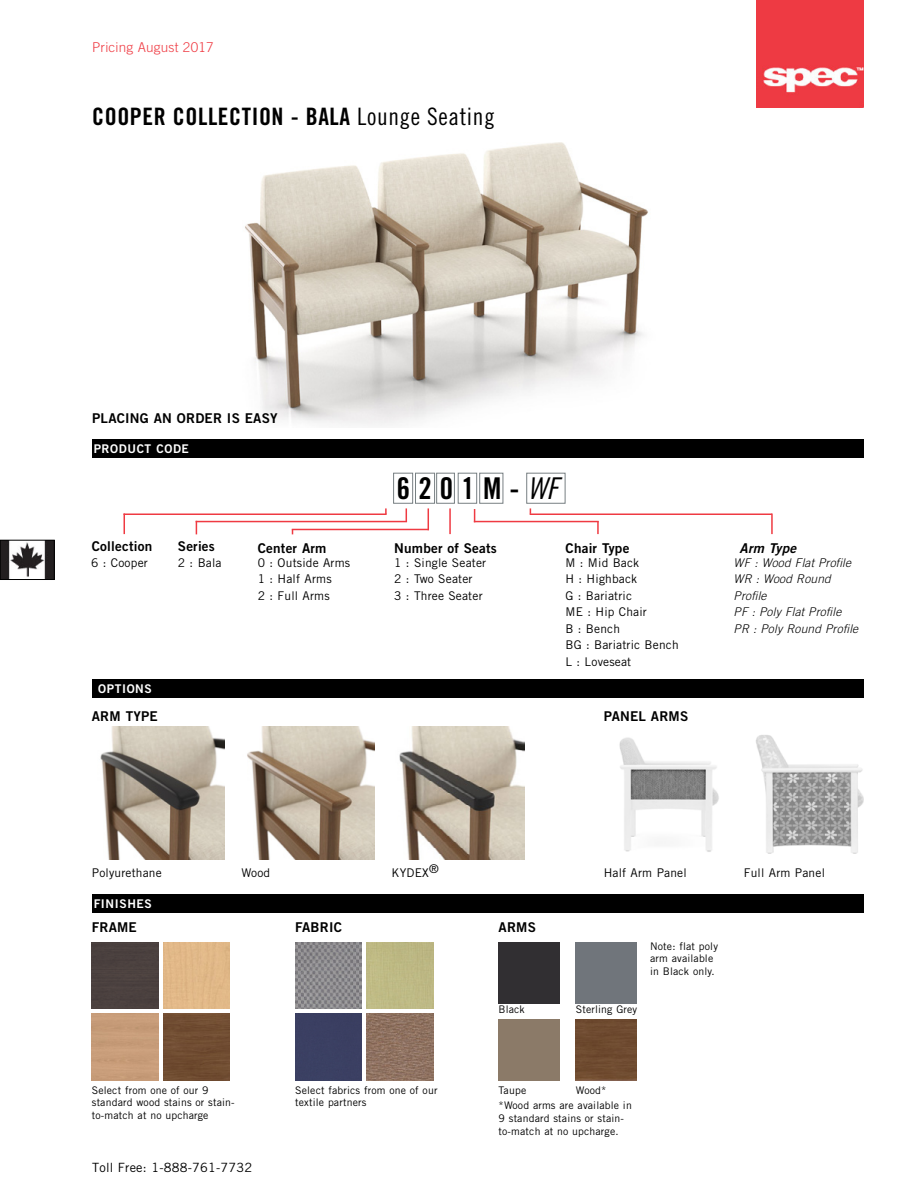
<style>
.page{position:relative;width:918px;height:1188px;background:#fff}
.page>*{position:absolute;margin:0;border:0;box-sizing:border-box;transform-origin:0 0}
.t1{font:30px "Trade Gothic LT Std Bd Cn 20";color:#000}
.t2{font:24px "Trade Gothic LT Std Bd Cn 20";letter-spacing:.025em;color:#000}
.t3{font:13.5px "Trade Gothic LT Std Bd 2";letter-spacing:.015em;color:#000}
.t4{font:300 13.5px "Trade Gothic LT Std";letter-spacing:.015em;color:#ef3a42}
.t5{font:13.5px "Trade Gothic LT Std Bd 2 Obl";letter-spacing:.015em;color:#000}
.t6{font:12.75px "Trade Gothic LT Std";letter-spacing:.015em;color:#000}
.t7{font:12px/16.5px "Trade Gothic LT Std";letter-spacing:.015em;color:#000}
.t8{font:italic 300 12px/16.5px "Trade Gothic LT Std";letter-spacing:.015em;color:#000}
.t9{font:12px "Trade Gothic LT Std Bd 2";letter-spacing:.05em;color:#fff}
.t10{font:10.5px/12.6px "Trade Gothic LT Std";letter-spacing:.015em;color:#000}
.s1{font-family:"Trade Gothic LT Std Cn 18"}
.s2{font-family:"Trade Gothic LT Std Cn 18 Obl"}
</style>
<div class="page">
<img style="left:2px;top:542px;width:50px;height:36px">
<div style="left:0;top:540px;width:54px;height:40px;border:1px solid #000"></div>
<img style="left:757px;top:0;width:107px;height:108px">
<img style="left:245px;top:142px;width:403px;height:284px">
<div style="left:92px;top:679px;width:772px;height:19px;background:#000"></div>
<div style="left:92px;top:439px;width:772px;height:19px;background:#000"></div>
<div style="left:92px;top:894px;width:772px;height:19px;background:#000"></div>
<div style="left:415px;top:473px;width:20px;height:31px;border:1px solid #788083"></div>
<div style="left:393px;top:473px;width:20px;height:31px;border:1px solid #788083"></div>
<div style="left:436px;top:473px;width:19px;height:31px;border:1px solid #788083"></div>
<div style="left:458px;top:473px;width:19px;height:31px;border:1px solid #788083"></div>
<div style="left:479px;top:473px;width:24px;height:31px;border:1px solid #788083"></div>
<div style="left:526px;top:473px;width:39px;height:31px;border:1px solid #788083"></div>
<svg style="left:406px;top:508px;width:1px;height:13px"></svg>
<svg style="left:385px;top:508px;width:2px;height:6px"></svg>
<svg style="left:474px;top:509px;width:1px;height:12px"></svg>
<hr style="left:449px;top:508px;width:2px;height:26px;background:#ef3a42">
<svg style="left:428px;top:508px;width:1px;height:21px"></svg>
<hr style="left:196px;top:521px;width:211px;height:1px;background:#ef3a42">
<hr style="left:292px;top:529px;width:137px;height:1px;background:#ef3a42">
<hr style="left:124px;top:514px;width:263px;height:1px;background:#ef3a42">
<hr style="left:474px;top:521px;width:125px;height:1px;background:#ef3a42">
<hr style="left:530px;top:514px;width:242px;height:1px;background:#ef3a42">
<svg style="left:196px;top:522px;width:1px;height:12px"></svg>
<svg style="left:124px;top:515px;width:1px;height:19px"></svg>
<svg style="left:597px;top:521px;width:2px;height:13px"></svg>
<hr style="left:771px;top:514px;width:2px;height:20px;background:#ef3a42">
<div style="left:92px;top:942px;width:66px;height:67px;background:#4b413f"></div>
<div style="left:163px;top:1014px;width:67px;height:66px;background:#704c31"></div>
<img style="left:295px;top:942px;width:67px;height:67px">
<div style="left:295px;top:1014px;width:67px;height:66px;background:#3b3f62"></div>
<img style="left:367px;top:1014px;width:66px;height:66px">
<div style="left:367px;top:942px;width:66px;height:67px;background:#beb984"></div>
<div style="left:499px;top:942px;width:60px;height:61px;background:#312f32"></div>
<div style="left:499px;top:1019px;width:60px;height:61px;background:#8b7a68"></div>
<div style="left:576px;top:1019px;width:61px;height:61px;background:#6f4b30"></div>
<img style="left:100px;top:726px;width:125px;height:134px">
<img style="left:619px;top:737px;width:100px;height:115px">
<img style="left:756px;top:735px;width:108px;height:119px">
<img style="left:247px;top:726px;width:128px;height:134px">
<img style="left:399px;top:726px;width:126px;height:134px">
<p class="t4" style="left:92px;top:39px;width:123px">Pricing August 2017</p>
<h2 class="t2" style="left:92px;top:102px;width:404px">COOPER COLLECTION - BALA <span class="s1">Lounge Seating</span></h2>
<p class="t3" style="left:92px;top:410px;width:187px">PLACING AN ORDER IS EASY</p>
<p class="t9" style="left:94px;top:441px;width:97px">PRODUCT CODE</p>
<h1 class="t1" style="left:397px;top:470px;width:163px">6 2 0 1 M - <span class="s2">WF</span></h1>
<p class="t3" style="left:92px;top:538px;width:62px">Collection</p>
<p class="t3" style="left:178px;top:538px;width:39px">Series</p>
<p class="t7" style="left:91px;top:554px;width:58px">6 : Cooper</p>
<p class="t7" style="left:178px;top:554px;width:45px">2 : Bala</p>
<p class="t7" style="left:394px;top:554px;width:93px">1 : Single Seater<br>2 : Two Seater<br>3 : Three Seater</p>
<p class="t3" style="left:258px;top:539px;width:70px">Center Arm</p>
<p class="t3" style="left:394px;top:539px;width:104px">Number of Seats</p>
<p class="t3" style="left:566px;top:539px;width:65px">Chair Type</p>
<p class="t5" style="left:740px;top:539px;width:58px">Arm Type</p>
<p class="t7" style="left:258px;top:554px;width:94px">0 : Outside Arms<br>1 : Half Arms<br>2 : Full Arms</p>
<p class="t7" style="left:566px;top:554px;width:115px">M : Mid Back<br>H : Highback<br>G : Bariatric<br>ME : Hip Chair<br>B : Bench<br>BG : Bariatric Bench<br>L : Loveseat</p>
<p class="t8" style="left:734px;top:555px;width:126px">WF : Wood Flat Profile<br>WR : Wood Round<br>Profile<br>PF : Poly Flat Profile<br>PR : Poly Round Profile</p>
<p class="t9" style="left:98px;top:681px;width:55px">OPTIONS</p>
<p class="t3" style="left:92px;top:708px;width:67px">ARM TYPE</p>
<p class="t3" style="left:604px;top:708px;width:86px">PANEL ARMS</p>
<p class="t7" style="left:392px;top:865px;width:49px">KYDEX®</p>
<p class="t7" style="left:92px;top:865px;width:71px">Polyurethane</p>
<p class="t7" style="left:241px;top:865px;width:30px">Wood</p>
<p class="t7" style="left:604px;top:865px;width:85px">Half Arm Panel</p>
<p class="t7" style="left:744px;top:865px;width:83px">Full Arm Panel</p>
<p class="t9" style="left:94px;top:896px;width:60px">FINISHES</p>
<p class="t3" style="left:92px;top:919px;width:47px">FRAME</p>
<p class="t3" style="left:295px;top:919px;width:48px">FABRIC</p>
<p class="t10" style="left:92px;top:1083px;width:144px">Select from one of our 9 standard wood stains or stain&shy;to-match at no upcharge</p>
<p class="t10" style="left:295px;top:1083px;width:144px">Select fabrics from one of our textile partners</p>
<p class="t6" style="left:92px;top:1160px;width:162px">Toll Free: 1-888-761-7732</p>
<p class="t3" style="left:499px;top:919px;width:39px">ARMS</p>
<p class="t10" style="left:499px;top:1003px;width:28px">Black</p>
<p class="t10" style="left:576px;top:1003px;width:63px">Sterling Grey</p>
<p class="t10" style="left:650px;top:940px;width:69px">Note: flat poly arm available in Black only.</p>
<p class="t10" style="left:499px;top:1083px;width:29px">Taupe</p>
<p class="t10" style="left:576px;top:1083px;width:32px">Wood*</p>
<p class="t10" style="left:499px;top:1099px;width:135px">*Wood arms are available in<br>9 standard stains or stain&shy;to-match at no upcharge.</p>
</div>
